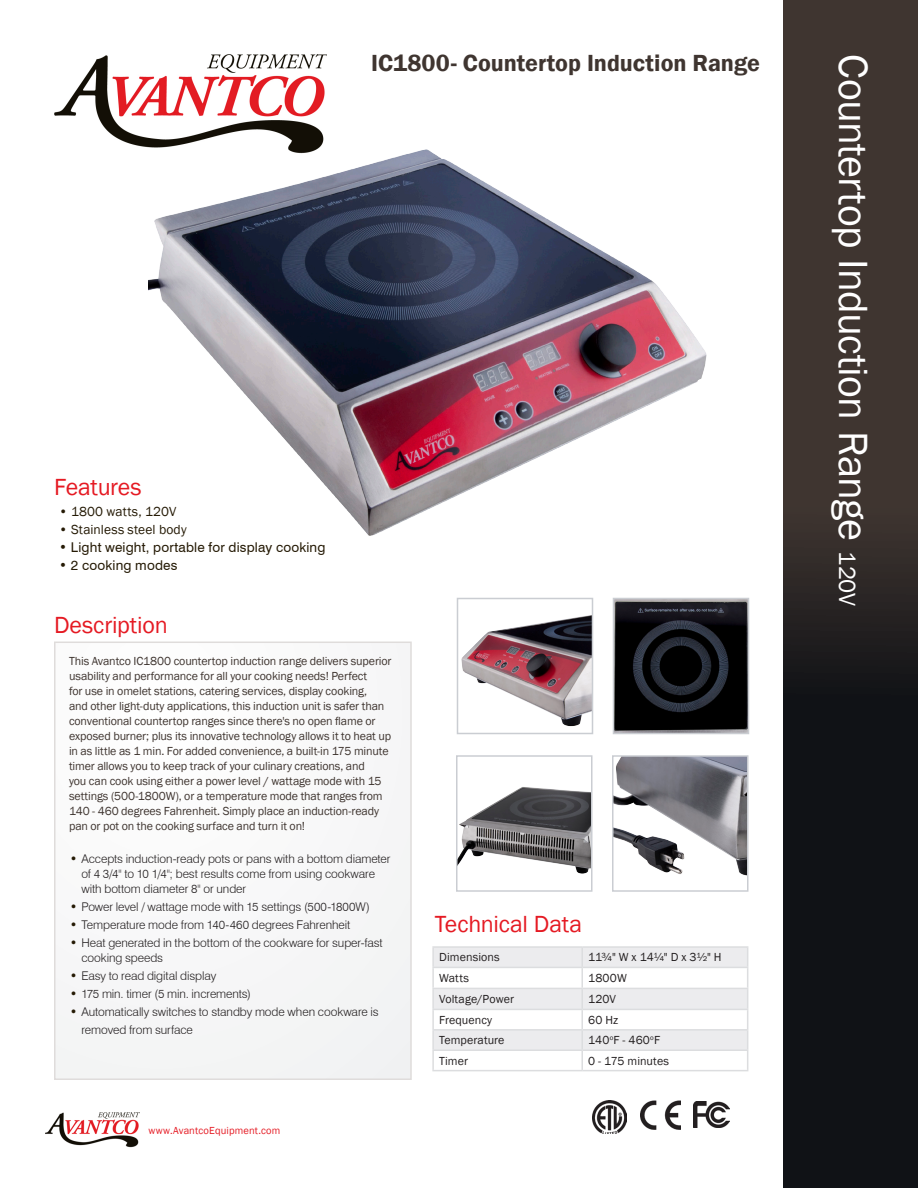
<style>
.page{position:relative;width:918px;height:1188px;background:#fff}
.page>*{position:absolute;margin:0;border:0;box-sizing:border-box;transform-origin:0 0}
.t1{font:42px "Franklin Gothic";letter-spacing:-.015em;color:#fff}
.t2{font:24px "Franklin Gothic";letter-spacing:-.005em;color:#e51a23}
.t3{font:600 24px "Franklin Gothic";color:#3f3530}
.t4{font:13.5px "Swiss 721 BT";letter-spacing:.015em;color:#251a05}
.t5{font:13.5px "Franklin Gothic";letter-spacing:.01em;color:#251a05}
.t6{font:12px/15px "Franklin Gothic";letter-spacing:-.01em;color:#3f3530}
.t7{font:300 12px/15px "Swiss 721 BT";letter-spacing:-.005em;color:#231f20}
.t8{font:12px "Franklin Gothic";letter-spacing:.005em;color:#231f20}
.t9{font:10.5px "Franklin Gothic";letter-spacing:.015em;color:#e51a23}
.s1{font-size:24px}
.s2{font-family:"Franklin Gothic";font-weight:400;font-size:13.5px;color:#251a05}
</style>
<div class="page">
<svg style="left:783px;top:0;width:135px;height:1188px;background:#282323"></svg>
<img style="left:54px;top:54px;width:272px;height:94px">
<img style="left:45px;top:1113px;width:94px;height:35px">
<div style="left:55px;top:642px;width:356px;height:437px;background:#f8f8f9"></div>
<div style="left:54px;top:642px;width:358px;height:438px;border:2px solid #dfdcdb"></div>
<hr style="left:432px;top:946px;width:150px;height:2px;background:#dcdddf">
<hr style="left:582px;top:946px;width:166px;height:2px;background:#dcdddf">
<svg style="left:432px;top:947px;width:316px;height:123px"></svg>
<hr style="left:432px;top:1070px;width:150px;height:1px;background:#dcdddf">
<hr style="left:582px;top:1070px;width:166px;height:1px;background:#dcdddf">
<img style="left:592px;top:1100px;width:34px;height:34px">
<img style="left:693px;top:1102px;width:37px;height:26px">
<img style="left:641px;top:1100px;width:39px;height:29px">
<img style="left:149px;top:148px;width:558px;height:388px">
<img style="left:459px;top:787px;width:130px;height:87px">
<div style="left:456px;top:755px;width:136px;height:137px;border:2px solid #cacdd2"></div>
<img style="left:615px;top:758px;width:130px;height:117px">
<div style="left:612px;top:755px;width:136px;height:137px;border:2px solid #cacdd2"></div>
<img style="left:616px;top:601px;width:130px;height:130px">
<div style="left:613px;top:598px;width:136px;height:136px;border:2px solid #cacdd2"></div>
<img style="left:461px;top:615px;width:129px;height:112px">
<div style="left:457px;top:598px;width:136px;height:136px;border:2px solid #cacdd2"></div>
<p class="t2" style="left:54px;top:472px;width:89px">Features</p>
<p class="t5" style="left:59px;top:503px;width:119px">• 1800 watts, 120V</p>
<p class="t5" style="left:59px;top:521px;width:129px">• Stainless steel body</p>
<p class="t4" style="left:59px;top:539px;width:268px">• Light weight, portable for display cooking</p>
<p class="t4" style="left:59px;top:557px;width:120px">• 2 cooking modes</p>
<p class="t2" style="left:54px;top:610px;width:115px">Description</p>
<p class="t3" style="left:371px;top:48px;width:390px">IC1800- Countertop Induction Range</p>
<p class="t1" style="left:879px;top:54px;width:553px;rotate:90deg">Countertop Induction Range <span class="s1">120V</span></p>
<p class="t6" style="left:69px;top:654px;width:324px">This Avantco IC1800 countertop induction range delivers superior usability and performance for all your cooking needs! Perfect<br>for use in omelet stations, catering services, display cooking,<br>and other light-duty applications, this induction unit is safer than conventional countertop ranges since there's no open flame or exposed burner; plus its innovative technology allows it to heat up in as little as 1 min. For added convenience, a built-in 175 minute timer allows you to keep track of your culinary creations, and<br>you can cook using either a power level / wattage mode with 15 settings (500-1800W), or a temperature mode that ranges from 140 - 460 degrees Fahrenheit. Simply place an induction-ready pan or pot on the cooking surface and turn it on!</p>
<p class="t7" style="left:81px;top:851px;width:311px;text-indent:-12px"><span class="s2">•</span> Accepts induction-ready pots or pans with a bottom diameter of 4 3/4" to 10 1/4"; best results come from using cookware with bottom diameter 8" or under</p>
<p class="t7" style="left:69px;top:899px;width:303px"><span class="s2">•</span> Power level / wattage mode with 15 settings (500-1800W)</p>
<p class="t7" style="left:69px;top:917px;width:283px"><span class="s2">•</span> Temperature mode from 140-460 degrees Fahrenheit</p>
<p class="t7" style="left:81px;top:935px;width:303px;text-indent:-12px"><span class="s2">•</span> Heat generated in the bottom of the cookware for super-fast cooking speeds</p>
<p class="t7" style="left:69px;top:968px;width:149px"><span class="s2">•</span> Easy to read digital display</p>
<p class="t7" style="left:69px;top:986px;width:184px"><span class="s2">•</span> 175 min. timer (5 min. increments)</p>
<p class="t7" style="left:81px;top:1003px;width:299px;line-height:18px;text-indent:-12px"><span class="s2">•</span> Automatically switches to standby mode when cookware is removed from surface</p>
<p class="t9" style="left:148px;top:1124px;width:133px">www.AvantcoEquipment.com</p>
<p class="t2" style="left:435px;top:909px;width:149px">Technical Data</p>
<p class="t8" style="left:439px;top:950px;width:62px">Dimensions</p>
<p class="t8" style="left:588px;top:950px;width:135px">11¾" W x 14¼" D x 3½" H</p>
<p class="t8" style="left:439px;top:970px;width:31px">Watts</p>
<p class="t8" style="left:588px;top:970px;width:40px">1800W</p>
<p class="t8" style="left:439px;top:991px;width:76px">Voltage/Power</p>
<p class="t8" style="left:588px;top:991px;width:29px">120V</p>
<p class="t8" style="left:439px;top:1012px;width:55px">Frequency</p>
<p class="t8" style="left:588px;top:1012px;width:32px">60 Hz</p>
<p class="t8" style="left:439px;top:1033px;width:67px">Temperature</p>
<p class="t8" style="left:588px;top:1033px;width:73px">140<sup>o</sup>F - 460<sup>o</sup>F</p>
<p class="t8" style="left:439px;top:1053px;width:30px">Timer</p>
<p class="t8" style="left:588px;top:1053px;width:82px">0 - 175 minutes</p>
</div>
